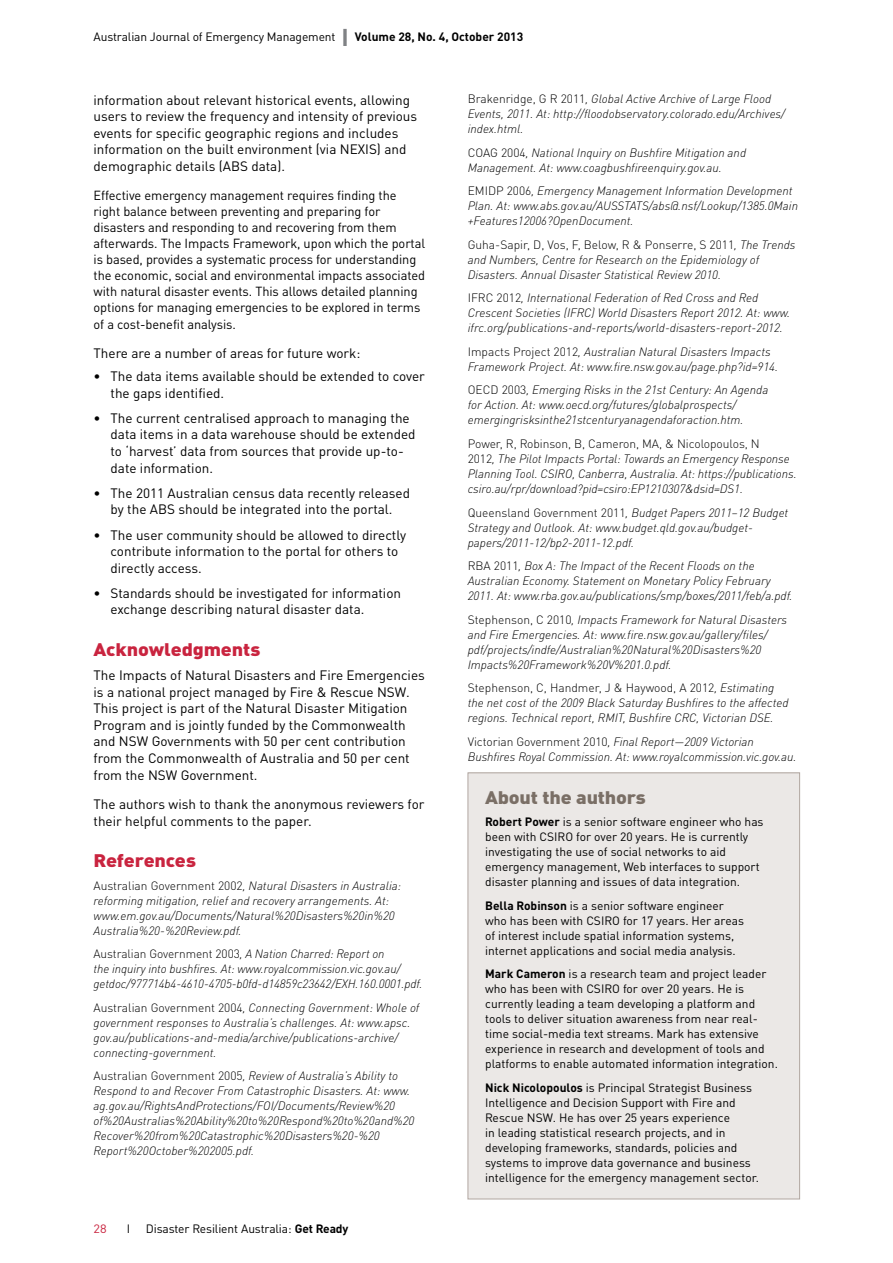
<style>
.page{position:relative;width:893px;height:1263px;background:#fff}
.page>*{position:absolute;margin:0;border:0;box-sizing:border-box;transform-origin:0 0}
.heading_2{font:900 18px "DINOT";letter-spacing:-.01em;color:#c9243f;scale:1.1 1}
.t1{font:900 18px "DINOT";letter-spacing:-.01em;color:#7a6f66;scale:1.1 1}
.NormalBeforeBullet{font:13.5px/16.6px "DINOT";color:#000}
.t2{font:13.05px/16px "DINOT";letter-spacing:-.005em;color:#000}
.ReferencesText{font:italic 300 12px/15px "DINOT";color:#000}
.t3{font:12px/15px "DINOT";color:#000}
.t4{font:12px "DINOT";color:#c9243f;scale:1.05 1}
.s1{font-weight:700;font-size:24px;color:#808285}
.s2{font-weight:700}
.s3{font-style:normal}
</style>
<div class="page">
<div style="left:468px;top:773px;width:332px;height:426px;background:#ebe8e6"></div>
<div style="left:468px;top:773px;width:332px;height:426px;border:1px solid #b1a7a1"></div>
<p class="t3" style="left:94px;top:29px;width:431px">Australian Journal of Emergency Management <span class="s1">I</span> <span class="s2">Volume 28, No. 4, October 2013</span></p>
<p class="NormalBeforeBullet" style="left:94px;top:91px;width:325px">information about relevant historical events, allowing users to review the frequency and intensity of previous events for specific geographic regions and includes information on the built environment (via NEXIS) and demographic details (ABS data).</p>
<p class="t2" style="left:94px;top:187px;width:333px">Effective emergency management requires finding the right balance between preventing and preparing for disasters and responding to and recovering from them afterwards. The Impacts Framework, upon which the portal is based, provides a systematic process for understanding the economic, social and environmental impacts associated with natural disaster events. This allows detailed planning options for managing emergencies to be explored in terms of a cost-benefit analysis.</p>
<p class="NormalBeforeBullet" style="left:94px;top:345px;width:268px">There are a number of areas for future work:</p>
<p class="NormalBeforeBullet" style="left:111px;top:368px;width:316px;text-indent:-17px">• The data items available should be extended to cover the gaps identified.</p>
<p class="NormalBeforeBullet" style="left:111px;top:409px;width:306px;text-indent:-17px">• The current centralised approach to managing the data items in a data warehouse should be extended to ‘harvest’ data from sources that provide up-to&shy;date information.</p>
<p class="NormalBeforeBullet" style="left:94px;top:484px;width:318px;text-align:center">• The 2011 Australian census data recently released by the ABS should be integrated into the portal.</p>
<p class="NormalBeforeBullet" style="left:111px;top:526px;width:297px;text-indent:-17px">• The user community should be allowed to directly contribute information to the portal for others to directly access.</p>
<p class="NormalBeforeBullet" style="left:111px;top:584px;width:292px;text-indent:-17px">• Standards should be investigated for information exchange describing natural disaster data.</p>
<h2 class="heading_2" style="left:94px;top:637px;width:153px">Acknowledgments</h2>
<p class="NormalBeforeBullet" style="left:94px;top:667px;width:333px">The Impacts of Natural Disasters and Fire Emergencies is a national project managed by Fire &amp; Rescue NSW.<br>This project is part of the Natural Disaster Mitigation Program and is jointly funded by the Commonwealth and NSW Governments with 50 per cent contribution from the Commonwealth of Australia and 50 per cent from the NSW Government.</p>
<p class="NormalBeforeBullet" style="left:94px;top:795px;width:332px">The authors wish to thank the anonymous reviewers for their helpful comments to the paper.</p>
<h2 class="heading_2" style="left:94px;top:848px;width:95px">References</h2>
<p class="ReferencesText" style="left:94px;top:878px;width:309px"><span class="s3">Australian Government 2002</span>, Natural Disasters in Australia: reforming mitigation, relief and recovery arrangements. At: www.em.gov.au/Documents/Natural%20Disasters%20in%20<br>Australia%20-%20Review.pdf.</p>
<p class="ReferencesText" style="left:94px;top:946px;width:330px"><span class="s3">Australian Government 2003</span>, A Nation Charred: Report on<br>the inquiry into bushfires. At: www.royalcommission.vic.gov.au/ getdoc/977714b4-4610-4705-b0fd-d14859c23642/EXH.160.0001.pdf.</p>
<p class="ReferencesText" style="left:94px;top:1000px;width:327px"><span class="s3">Australian Government 2004</span>, Connecting Government: Whole of government responses to Australia’s challenges. At: www.apsc. gov.au/publications-and-media/archive/publications-archive/ connecting-government.</p>
<p class="ReferencesText" style="left:94px;top:1068px;width:322px"><span class="s3">Australian Government 2005</span>, Review of Australia’s Ability to Respond to and Recover From Catastrophic Disasters. At: www. ag.gov.au/RightsAndProtections/FOI/Documents/Review%20 of%20Australias%20Ability%20to%20Respond%20to%20and%20<br>Recover%20from%20Catastrophic%20Disasters%20-%20<br>Report%20October%202005.pdf.</p>
<p class="t4" style="left:94px;top:1221px;width:14px">28</p>
<p class="t3" style="left:127px;top:1220px;width:5px">I</p>
<p class="t3" style="left:146px;top:1220px;width:204px">Disaster Resilient Australia: <span class="s2">Get Ready</span></p>
<p class="ReferencesText" style="left:468px;top:92px;width:319px"><span class="s3">Brakenridge, G R 2011</span>, Global Active Archive of Large Flood<br>Events, 2011. At: http://floodobservatory.colorado.edu/Archives/ index.html.</p>
<p class="ReferencesText" style="left:468px;top:145px;width:280px"><span class="s3">COAG 2004</span>, National Inquiry on Bushfire Mitigation and<br>Management. At: www.coagbushfireenquiry.gov.au.</p>
<p class="ReferencesText" style="left:468px;top:184px;width:332px"><span class="s3">EMIDP 2006</span>, Emergency Management Information Development<br>Plan. At: www.abs.gov.au/AUSSTATS/abs@.nsf/Lookup/1385.0Main +Features12006?OpenDocument.</p>
<p class="ReferencesText" style="left:468px;top:237px;width:329px"><span class="s3">Guha-Sapir, D, Vos, F, Below, R &amp; Ponserre, S 2011</span>, The Trends and Numbers, Centre for Research on the Epidemiology of<br>Disasters. Annual Disaster Statistical Review 2010.</p>
<p class="ReferencesText" style="left:468px;top:291px;width:324px"><span class="s3">IFRC 2012</span>, International Federation of Red Cross and Red<br>Crescent Societies (IFRC) World Disasters Report 2012. At: www. ifrc.org/publications-and-reports/world-disasters-report-2012.</p>
<p class="ReferencesText" style="left:468px;top:344px;width:312px"><span class="s3">Impacts Project 2012</span>, Australian Natural Disasters Impacts<br>Framework Project. At: www.fire.nsw.gov.au/page.php?id=914.</p>
<p class="ReferencesText" style="left:468px;top:383px;width:302px"><span class="s3">OECD 2003</span>, Emerging Risks in the 21st Century: An Agenda for Action. At: www.oecd.org/futures/globalprospects/ emergingrisksinthe21stcenturyanagendaforaction.htm.</p>
<p class="ReferencesText" style="left:468px;top:436px;width:330px"><span class="s3">Power, R, Robinson, B, Cameron, MA, &amp; Nicolopoulos, N<br>2012</span>, The Pilot Impacts Portal: Towards an Emergency Response Planning Tool. CSIRO, Canberra, Australia. At: https://publications. csiro.au/rpr/download?pid=csiro:EP1210307&amp;dsid=DS1.</p>
<p class="ReferencesText" style="left:468px;top:505px;width:322px"><span class="s3">Queensland Government 2011</span>, Budget Papers 2011–12 Budget<br>Strategy and Outlook. At: www.budget.qld.gov.au/budget&shy;papers/2011-12/bp2-2011-12.pdf.</p>
<p class="ReferencesText" style="left:468px;top:558px;width:326px"><span class="s3">RBA 2011</span>, Box A: The Impact of the Recent Floods on the<br>Australian Economy. Statement on Monetary Policy February<br>2011. At: www.rba.gov.au/publications/smp/boxes/2011/feb/a.pdf.</p>
<p class="ReferencesText" style="left:468px;top:612px;width:321px"><span class="s3">Stephenson, C 2010</span>, Impacts Framework for Natural Disasters and Fire Emergencies. At: www.fire.nsw.gov.au/gallery/files/ pdf/projects/indfe/Australian%20Natural%20Disasters%20<br>Impacts%20Framework%20V%201.0.pdf.</p>
<p class="ReferencesText" style="left:468px;top:680px;width:322px"><span class="s3">Stephenson, C, Handmer, J &amp; Haywood, A 2012</span>, Estimating the net cost of the 2009 Black Saturday Bushfires to the affected regions. Technical report, RMIT, Bushfire CRC, Victorian DSE.</p>
<p class="ReferencesText" style="left:468px;top:734px;width:330px"><span class="s3">Victorian Government 2010</span>, Final Report—2009 Victorian<br>Bushfires Royal Commission. At: www.royalcommission.vic.gov.au.</p>
<p class="t1" style="left:485px;top:785px;width:148px">About the authors</p>
<p class="t3" style="left:485px;top:814px;width:280px"><span class="s2">Robert Power</span> is a senior software engineer who has been with CSIRO for over 20 years. He is currently investigating the use of social networks to aid emergency management, Web interfaces to support disaster planning and issues of data integration.</p>
<p class="t3" style="left:485px;top:898px;width:260px"><span class="s2">Bella Robinson</span> is a senior software engineer who has been with CSIRO for 17 years. Her areas of interest include spatial information systems, internet applications and social media analysis.</p>
<p class="t3" style="left:485px;top:966px;width:294px"><span class="s2">Mark Cameron</span> is a research team and project leader who has been with CSIRO for over 20 years. He is currently leading a team developing a platform and tools to deliver situation awareness from near real&shy;time social-media text streams. Mark has extensive experience in research and development of tools and platforms to enable automated information integration.</p>
<p class="t3" style="left:485px;top:1080px;width:275px"><span class="s2">Nick Nicolopoulos</span> is Principal Strategist Business Intelligence and Decision Support with Fire and Rescue NSW. He has over 25 years experience<br>in leading statistical research projects, and in developing frameworks, standards, policies and systems to improve data governance and business intelligence for the emergency management sector.</p>
</div>
